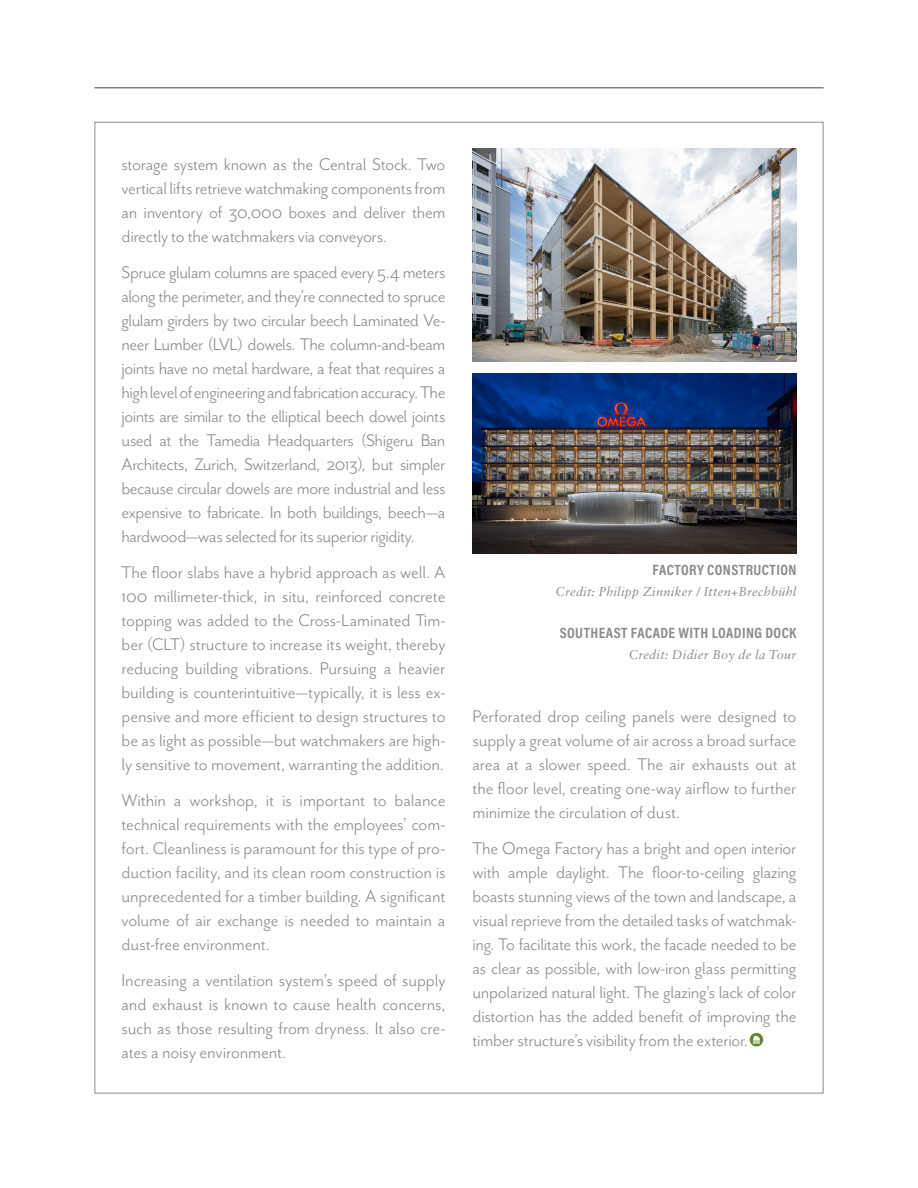
<style>
.page{position:relative;width:918px;height:1188px;background:#fff}
.page>*{position:absolute;margin:0;border:0;box-sizing:border-box;transform-origin:0 0}
.t1{font:19.5px/24px "Mr Eaves San OT";letter-spacing:-.01em;color:#8a8c8e;text-align:justify}
.t2{font:700 15px "Acumin Pro Cond";letter-spacing:.03em;color:#8a8c8e}
.t3{font:italic 12.75px "Sabon LT Pro";letter-spacing:.02em;color:#8a8c8e}
</style>
<div class="page">
<hr style="left:94px;top:87px;width:730px;height:1px;background:#7f756f">
<svg style="left:750px;top:1033px;width:13px;height:14px"></svg>
<svg style="left:753px;top:1036px;width:7px;height:8px"></svg>
<img style="left:472px;top:149px;width:324px;height:213px">
<img style="left:472px;top:374px;width:324px;height:180px">
<p class="t1" style="left:122px;top:152px;width:326px">storage system known as the Central Stock. Two vertical lifts retrieve watchmaking components from an inventory of 30,000 boxes and deliver them directly to the watchmakers via conveyors.</p>
<p class="t1" style="left:122px;top:260px;width:326px">Spruce glulam columns are spaced every 5.4 meters along the perimeter, and they’re connected to spruce glulam girders by two circular beech Laminated Ve&shy;neer Lumber (LVL) dowels. The column-and-beam joints have no metal hardware, a feat that requires a high level of engineering and fabrication accuracy. The joints are similar to the elliptical beech dowel joints used at the Tamedia Headquarters (Shigeru Ban Architects, Zurich, Switzerland, 2013), but simpler because circular dowels are more industrial and less expensive to fabricate. In both buildings, beech—a hardwood—was selected for its superior rigidity.</p>
<p class="t1" style="left:122px;top:560px;width:326px">The floor slabs have a hybrid approach as well. A 100 millimeter-thick, in situ, reinforced concrete topping was added to the Cross-Laminated Tim&shy;ber (CLT) structure to increase its weight, thereby reducing building vibrations. Pursuing a heavier building is counterintuitive—typically, it is less ex&shy;pensive and more efficient to design structures to be as light as possible—but watchmakers are high&shy;ly sensitive to movement, warranting the addition.</p>
<p class="t1" style="left:122px;top:788px;width:326px">Within a workshop, it is important to balance technical requirements with the employees’ com&shy;fort. Cleanliness is paramount for this type of pro&shy;duction facility, and its clean room construction is unprecedented for a timber building. A significant volume of air exchange is needed to maintain a dust-free environment.</p>
<p class="t1" style="left:122px;top:968px;width:326px">Increasing a ventilation system’s speed of supply and exhaust is known to cause health concerns, such as those resulting from dryness. It also cre&shy;ates a noisy environment.</p>
<p class="t2" style="left:653px;top:560px;width:145px">FACTORY CONSTRUCTION</p>
<p class="t3" style="left:556px;top:584px;width:242px">Credit: Philipp Zinniker / Itten+Brechbühl</p>
<p class="t2" style="left:560px;top:623px;width:238px">SOUTHEAST FACADE WITH LOADING DOCK</p>
<p class="t3" style="left:629px;top:647px;width:169px">Credit: Didier Boy de la Tour</p>
<p class="t1" style="left:472px;top:704px;width:326px">Perforated drop ceiling panels were designed to supply a great volume of air across a broad surface area at a slower speed. The air exhausts out at the floor level, creating one-way airflow to further minimize the circulation of dust.</p>
<p class="t1" style="left:472px;top:836px;width:326px">The Omega Factory has a bright and open interior with ample daylight. The floor-to-ceiling glazing boasts stunning views of the town and landscape, a visual reprieve from the detailed tasks of watchmak&shy;ing. To facilitate this work, the facade needed to be as clear as possible, with low-iron glass permitting unpolarized natural light. The glazing’s lack of color distortion has the added benefit of improving the timber structure’s visibility from the exterior.</p>
</div>
